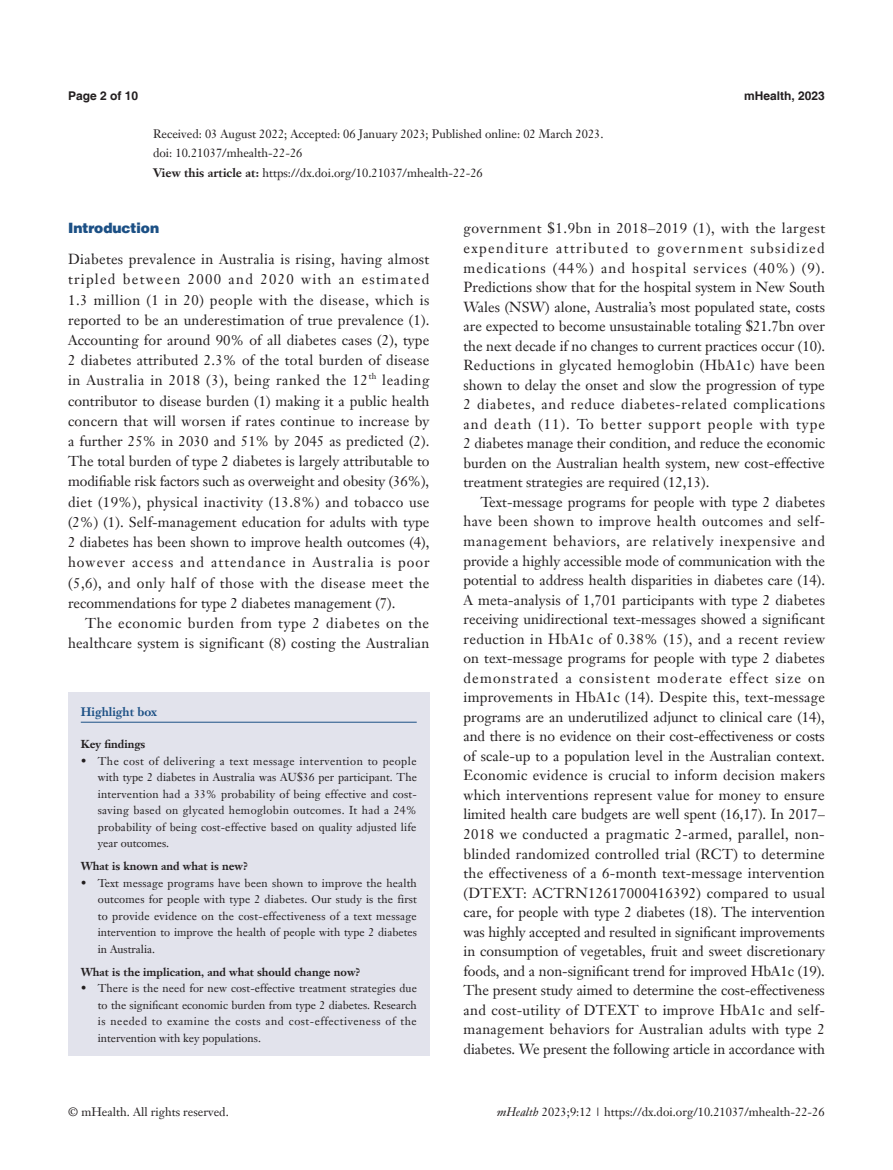
<style>
.page{position:relative;width:893px;height:1170px;background:#fff}
.page>*{position:absolute;margin:0;border:0;box-sizing:border-box;transform-origin:0 0}
.t1{font:14.25px/19.5px "Janson Text LT";letter-spacing:.015em;color:#231f20;text-align:justify}
.t2{font:900 14.25px "Helvetica";color:#1c5085}
.t3{font:12px/19.5px "Janson Text LT";color:#231f20}
.t4{font:700 12px "Helvetica";color:#231f20}
.t5{font:700 12px "Janson Text LT";color:#1c5085}
.t6{font:11.25px/16.5px "Janson Text LT";color:#231f20;text-align:justify}
.t7{font:700 11.25px "Janson Text LT";color:#231f20}
.t8{font:8.25px "Janson Text LT";color:#231f20}
.s1{font-weight:700}
.s2{font-style:italic}
</style>
<div class="page">
<div style="left:68px;top:692px;width:361px;height:363px;background:#e2e3ec"></div>
<hr style="left:81px;top:721px;width:336px;height:1px;background:#1c5085">
<p class="t4" style="left:68px;top:88px;width:72px">Page 2 of 10</p>
<p class="t4" style="left:744px;top:88px;width:82px">mHealth, 2023</p>
<p class="t3" style="left:153px;top:124px;width:452px">Received: 03 August 2022; Accepted: 06 January 2023; Published online: 02 March 2023. doi: 10.21037/mhealth-22-26<br><span class="s1">View this article at:</span> https://dx.doi.org/10.21037/mhealth-22-26</p>
<p class="t2" style="left:68px;top:219px;width:93px">Introduction</p>
<p class="t1" style="left:68px;top:249px;width:363px;line-height:20.2px">Diabetes prevalence in Australia is rising, having almost tripled between 2000 and 2020 with an estimated 1.3 million (1 in 20) people with the disease, which is reported to be an underestimation of true prevalence (1).<br>Accounting for around 90% of all diabetes cases (2), type 2 diabetes attributed 2.3% of the total burden of disease in Australia in 2018 (3), being ranked the 12</p>
<p class="t8" style="left:369px;top:370px;width:9px">th</p>
<p class="t1" style="left:68px;top:370px;width:363px;line-height:20.2px;text-indent:314px">leading contributor to disease burden (1) making it a public health concern that will worsen if rates continue to increase by a further 25% in 2030 and 51% by 2045 as predicted (2).<br>The total burden of type 2 diabetes is largely attributable to modifiable risk factors such as overweight and obesity (36%), diet (19%), physical inactivity (13.8%) and tobacco use (2%) (1). Self-management education for adults with type 2 diabetes has been shown to improve health outcomes (4), however access and attendance in Australia is poor (5,6), and only half of those with the disease meet the recommendations for type 2 diabetes management (7).</p>
<p class="t1" style="left:68px;top:612px;width:363px;line-height:20.2px;text-align:right">The economic burden from type 2 diabetes on the healthcare system is significant (8) costing the Australian</p>
<p class="t5" style="left:81px;top:704px;width:78px">Highlight box</p>
<p class="t7" style="left:81px;top:737px;width:66px">Key findings</p>
<p class="t6" style="left:98px;top:752px;width:321px;text-indent:-17px">• The cost of delivering a text message intervention to people with type 2 diabetes in Australia was AU$36 per participant. The intervention had a 33% probability of being effective and cost&shy;saving based on glycated hemoglobin outcomes. It had a 24% probability of being cost-effective based on quality adjusted life year outcomes.</p>
<p class="t7" style="left:81px;top:859px;width:169px">What is known and what is new?</p>
<p class="t6" style="left:98px;top:874px;width:321px;text-indent:-17px">• Text message programs have been shown to improve the health outcomes for people with type 2 diabetes. Our study is the first to provide evidence on the cost-effectiveness of a text message intervention to improve the health of people with type 2 diabetes in Australia.</p>
<p class="t7" style="left:81px;top:964px;width:281px">What is the implication, and what should change now?</p>
<p class="t6" style="left:98px;top:979px;width:321px;text-indent:-17px">• There is the need for new cost-effective treatment strategies due to the significant economic burden from type 2 diabetes. Research is needed to examine the costs and cost-effectiveness of the intervention with key populations.</p>
<p class="t1" style="left:463px;top:219px;width:363px">government $1.9bn in 2018–2019 (1), with the largest expenditure attributed to government subsidized medications (44%) and hospital services (40%) (9).<br>Predictions show that for the hospital system in New South Wales (NSW) alone, Australia’s most populated state, costs are expected to become unsustainable totaling $21.7bn over the next decade if no changes to current practices occur (10).<br>Reductions in glycated hemoglobin (HbA1c) have been shown to delay the onset and slow the progression of type 2 diabetes, and reduce diabetes-related complications and death (11). To better support people with type 2 diabetes manage their condition, and reduce the economic burden on the Australian health system, new cost-effective treatment strategies are required (12,13).</p>
<p class="t1" style="left:463px;top:492px;width:363px;text-indent:17px">Text-message programs for people with type 2 diabetes have been shown to improve health outcomes and self&shy;management behaviors, are relatively inexpensive and provide a highly accessible mode of communication with the potential to address health disparities in diabetes care (14).<br>A meta-analysis of 1,701 participants with type 2 diabetes receiving unidirectional text-messages showed a significant reduction in HbA1c of 0.38% (15), and a recent review on text-message programs for people with type 2 diabetes demonstrated a consistent moderate effect size on improvements in HbA1c (14). Despite this, text-message programs are an underutilized adjunct to clinical care (14), and there is no evidence on their cost-effectiveness or costs of scale-up to a population level in the Australian context.<br>Economic evidence is crucial to inform decision makers which interventions represent value for money to ensure limited health care budgets are well spent (16,17). In 2017– 2018 we conducted a pragmatic 2-armed, parallel, non&shy;blinded randomized controlled trial (RCT) to determine the effectiveness of a 6-month text-message intervention (DTEXT: ACTRN12617000416392) compared to usual care, for people with type 2 diabetes (18). The intervention was highly accepted and resulted in significant improvements in consumption of vegetables, fruit and sweet discretionary foods, and a non-significant trend for improved HbA1c (19).<br>The present study aimed to determine the cost-effectiveness and cost-utility of DTEXT to improve HbA1c and self&shy;management behaviors for Australian adults with type 2 diabetes. We present the following article in accordance with</p>
<p class="t3" style="left:68px;top:1102px;width:162px">© mHealth. All rights reserved.</p>
<p class="t3" style="left:497px;top:1102px;width:329px"><span class="s2">mHealth</span> 2023;9:12 | https://dx.doi.org/10.21037/mhealth-22-26</p>
</div>
